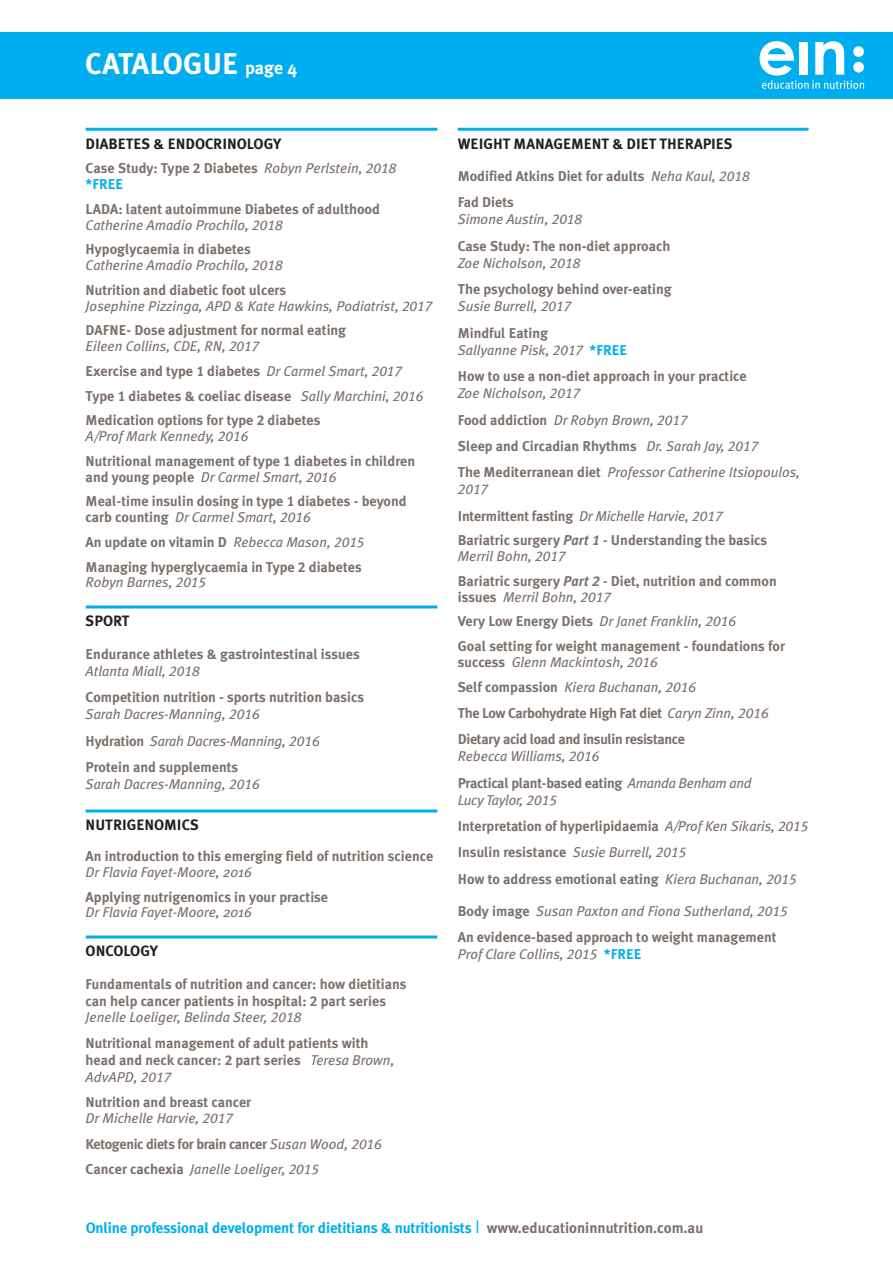
<style>
.page{position:relative;width:893px;height:1263px;background:#fff}
.page>*{position:absolute;margin:0;border:0;box-sizing:border-box;transform-origin:0 0}
.t1{font:700 30px "Meta Plus";color:#fff}
.t2{font:700 15px "Meta Plus";letter-spacing:-.01em;color:#00aeef}
.t3{font:700 15px "Meta Plus";color:#231f20}
.t4{font:700 14.25px/24.8px "Meta Plus";color:#7d716c}
.t5{font:italic 14.25px/26.2px "Meta Plus";color:#7d716c}
.t6{font:700 14.25px/24.8px "Meta Plus";letter-spacing:-.025em;color:#7d716c}
.t7{font:italic 14.25px "Meta Plus Book Caps";color:#7d716c}
.s1{font-size:18px}
.s2{font-family:"Meta Plus Bold Caps";font-weight:400}
.s3{font-weight:400;font-style:italic}
.s4{font-family:"Meta Plus Book Caps";font-weight:400;font-style:italic}
.s5{color:#00aeef}
.s6{font-weight:700;font-style:normal}
.s7{font-family:"Meta Plus Book Caps"}
.s8{font-style:italic}
.s9{font-family:"Meta Plus Bold Caps";font-weight:400;font-style:italic}
.s10{font-weight:700;font-style:normal;color:#00aeef}
.s11{font-family:"Hurme Geometric Sans 3";font-weight:400;font-size:18px}
.s12{color:#7d716c}
</style>
<div class="page">
<div style="left:0;top:32px;width:893px;height:67px;background:#00aeef"></div>
<svg style="left:760px;top:41px;width:104px;height:48px"></svg>
<hr style="left:86px;top:128px;width:351px;height:3px;background:#00aeef">
<hr style="left:86px;top:605px;width:351px;height:3px;background:#00aeef">
<hr style="left:86px;top:809px;width:351px;height:3px;background:#00aeef">
<hr style="left:86px;top:935px;width:351px;height:3px;background:#00aeef">
<hr style="left:458px;top:128px;width:351px;height:3px;background:#00aeef">
<h1 class="t1" style="left:85px;top:46px;width:214px">CATALOGUE <span class="s1">page 4</span></h1>
<p class="t3" style="left:86px;top:135px;width:197px">DIABETES &amp; ENDOCRINOLOGY</p>
<p class="t4" style="left:86px;top:160px;width:312px;line-height:15.8px">Case Study: Type <span class="s2">2</span> Diabetes <span class="s3">Robyn Perlstein,</span> <span class="s4">2018 </span><span class="s5">*FREE</span></p>
<p class="t4" style="left:86px;top:201px;width:296px;line-height:15.8px">LADA: latent autoimmune Diabetes of adulthood<br><span class="s3">Catherine Amadio Prochilo,</span> <span class="s4">2018</span></p>
<p class="t5" style="left:86px;top:241px;width:199px;line-height:15.8px"><span class="s6">Hypoglycaemia in diabetes<br></span>Catherine Amadio Prochilo, <span class="s7">2018</span></p>
<p class="t5" style="left:86px;top:282px;width:348px;line-height:15.8px"><span class="s6">Nutrition and diabetic foot ulcers<br></span>Josephine Pizzinga, APD &amp; Kate Hawkins, Podiatrist, <span class="s7">2017</span></p>
<p class="t4" style="left:86px;top:322px;width:262px;line-height:15.8px">DAFNE- Dose adjustment for normal eating<br><span class="s3">Eileen Collins, CDE, RN,</span> <span class="s4">2017</span></p>
<p class="t4" style="left:86px;top:358px;width:339px">Exercise and type <span class="s2">1</span> diabetes <span class="s3">Dr Carmel Smart,</span> <span class="s4">2017<br></span>Type <span class="s2">1</span> diabetes &amp; coeliac disease <span class="s3">Sally Marchini,</span> <span class="s4">2016<br></span>Medication options for type <span class="s2">2</span> diabetes</p>
<p class="t4" style="left:86px;top:424px;width:331px"><span class="s3">A/Prof Mark Kennedy,</span> <span class="s4">2016<br></span>Nutritional management of type <span class="s2">1</span> diabetes in children</p>
<p class="t4" style="left:86px;top:464px;width:323px">and young people <span class="s3">Dr Carmel Smart,</span> <span class="s4">2016<br></span>Meal-time insulin dosing in type <span class="s2">1</span> diabetes - beyond</p>
<p class="t4" style="left:86px;top:505px;width:280px">carb counting <span class="s3">Dr Carmel Smart,</span> <span class="s4">2016<br></span>An update on vitamin D <span class="s3">Rebecca Mason,</span> <span class="s4">2015<br></span>Managing hyperglycaemia in Type <span class="s2">2</span> diabetes</p>
<p class="t5" style="left:86px;top:569px;width:122px">Robyn Barnes, <span class="s7">2015</span></p>
<p class="t3" style="left:86px;top:612px;width:45px">SPORT</p>
<p class="t4" style="left:86px;top:645px;width:276px;line-height:17.2px">Endurance athletes &amp; gastrointestinal issues<br><span class="s3">Atlanta Miall,</span> <span class="s4">2018</span></p>
<p class="t4" style="left:86px;top:688px;width:280px;line-height:17.2px">Competition nutrition - sports nutrition basics<br><span class="s3">Sarah Dacres-Manning,</span> <span class="s4">2016</span></p>
<p class="t4" style="left:86px;top:727px;width:236px;line-height:26.2px">Hydration <span class="s3">Sarah Dacres-Manning,</span> <span class="s4">2016<br></span>Protein and supplements</p>
<p class="t5" style="left:86px;top:771px;width:176px">Sarah Dacres-Manning, <span class="s7">2016</span></p>
<p class="t3" style="left:86px;top:816px;width:115px">NUTRIGENOMICS</p>
<p class="t4" style="left:86px;top:844px;width:349px">An introduction to this emerging field of nutrition science</p>
<p class="t5" style="left:86px;top:859px;width:168px">Dr Flavia Fayet-Moore, 2016</p>
<p class="t4" style="left:86px;top:884px;width:244px">Applying nutrigenomics in your practise</p>
<p class="t5" style="left:86px;top:899px;width:168px">Dr Flavia Fayet-Moore, 2016</p>
<p class="t3" style="left:86px;top:942px;width:74px">ONCOLOGY</p>
<p class="t4" style="left:86px;top:975px;width:322px;line-height:17.2px">Fundamentals of nutrition and cancer: how dietitians can help cancer patients in hospital: <span class="s2">2</span> part series</p>
<p class="t4" style="left:86px;top:1003px;width:284px;line-height:26.2px"><span class="s3">Jenelle Loeliger, Belinda Steer,</span> <span class="s4">2018<br></span>Nutritional management of adult patients with</p>
<p class="t4" style="left:86px;top:1051px;width:310px;line-height:17.2px">head and neck cancer: <span class="s2">2</span> part series <span class="s3">Teresa Brown,<br>AdvAPD,</span> <span class="s4">2017</span></p>
<p class="t4" style="left:86px;top:1094px;width:167px;line-height:15.8px">Nutrition and breast cancer<br><span class="s3">Dr Michelle Harvie,</span> <span class="s4">2017</span></p>
<p class="t6" style="left:86px;top:1132px;width:298px">Ketogenic diets for brain cancer <span class="s3">Susan Wood,</span> <span class="s4">2016<br></span>Cancer cachexia <span class="s3">Janelle Loeliger,</span> <span class="s4">2015</span></p>
<p class="t3" style="left:458px;top:135px;width:276px">WEIGHT MANAGEMENT &amp; DIET THERAPIES</p>
<p class="t4" style="left:458px;top:163px;width:293px;line-height:26.2px">Modified Atkins Diet for adults <span class="s3">Neha Kaul,</span> <span class="s4">2018<br></span>Fad Diets</p>
<p class="t4" style="left:458px;top:206px;width:214px;line-height:26.2px"><span class="s3">Simone Austin,</span> <span class="s4">2018<br></span>Case Study: The non-diet approach</p>
<p class="t4" style="left:458px;top:250px;width:215px;line-height:26.2px"><span class="s3">Zoe Nicholson,</span> <span class="s4">2018<br></span>The psychology behind over-eating</p>
<p class="t5" style="left:458px;top:293px;width:115px">Susie Burrell, <span class="s7">2017<br></span><span class="s6">Mindful Eating</span></p>
<p class="t4" style="left:458px;top:337px;width:291px;line-height:26.2px"><span class="s3">Sallyanne Pisk,</span> <span class="s4">2017</span> <span class="s5">*FREE<br></span>How to use a non-diet approach in your practice</p>
<p class="t5" style="left:458px;top:380px;width:344px">Zoe Nicholson, <span class="s7">2017<br></span><span class="s6">Food addiction</span> Dr Robyn Brown, <span class="s7">2017<br></span><span class="s6">Sleep and Circadian Rhythms</span> Dr. Sarah Jay, <span class="s7">2017<br></span><span class="s6">The Mediterranean diet</span> Professor Catherine Itsiopoulos,</p>
<p class="t7" style="left:458px;top:481px;width:32px">2017</p>
<p class="t4" style="left:458px;top:503px;width:311px">Intermittent fasting <span class="s3">Dr Michelle Harvie,</span> <span class="s4">2017<br></span>Bariatric surgery <span class="s8">Part</span> <span class="s9">1</span> <span class="s8">-</span> Understanding the basics</p>
<p class="t4" style="left:458px;top:544px;width:320px"><span class="s3">Merril Bohn,</span> <span class="s4">2017<br></span>Bariatric surgery <span class="s8">Part</span> <span class="s9">2</span> <span class="s8">-</span> Diet, nutrition and common</p>
<p class="t4" style="left:458px;top:584px;width:329px">issues <span class="s3">Merril Bohn,</span> <span class="s4">2017<br></span>Very Low Energy Diets <span class="s3">Dr Janet Franklin,</span> <span class="s4">2016<br></span>Goal setting for weight management - foundations for</p>
<p class="t5" style="left:458px;top:649px;width:240px;line-height:24.8px"><span class="s6">success</span> Glenn Mackintosh, <span class="s7">2016<br></span><span class="s6">Self compassion</span> Kiera Buchanan, <span class="s7">2016</span></p>
<p class="t6" style="left:458px;top:700px;width:312px;line-height:26.2px">The Low Carbohydrate High Fat diet <span class="s3">Caryn Zinn,</span> <span class="s4">2016<br></span>Dietary acid load and insulin resistance</p>
<p class="t5" style="left:458px;top:743px;width:295px">Rebecca Williams, <span class="s7">2016<br></span><span class="s6">Practical plant-based eating</span> Amanda Benham and</p>
<p class="t4" style="left:458px;top:787px;width:352px;line-height:26.2px"><span class="s3">Lucy Taylor,</span> <span class="s4">2015<br></span>Interpretation of hyperlipidaemia <span class="s3">A/Prof Ken Sikaris,</span> <span class="s4">2015<br></span>Insulin resistance <span class="s3">Susie Burrell,</span> <span class="s4">2015<br></span>How to address emotional eating <span class="s3">Kiera Buchanan,</span> <span class="s4">2015</span></p>
<p class="t4" style="left:458px;top:898px;width:331px;line-height:26.2px">Body image <span class="s3">Susan Paxton and Fiona Sutherland,</span> <span class="s4">2015<br></span>An evidence-based approach to weight management</p>
<p class="t5" style="left:458px;top:941px;width:185px">Prof Clare Collins, <span class="s7">2015</span> <span class="s10">*FREE</span></p>
<p class="t2" style="left:86px;top:1219px;width:619px">Online professional development for dietitians &amp; nutritionists <span class="s11">I</span> <span class="s12">www.educationinnutrition.com.au</span></p>
</div>
